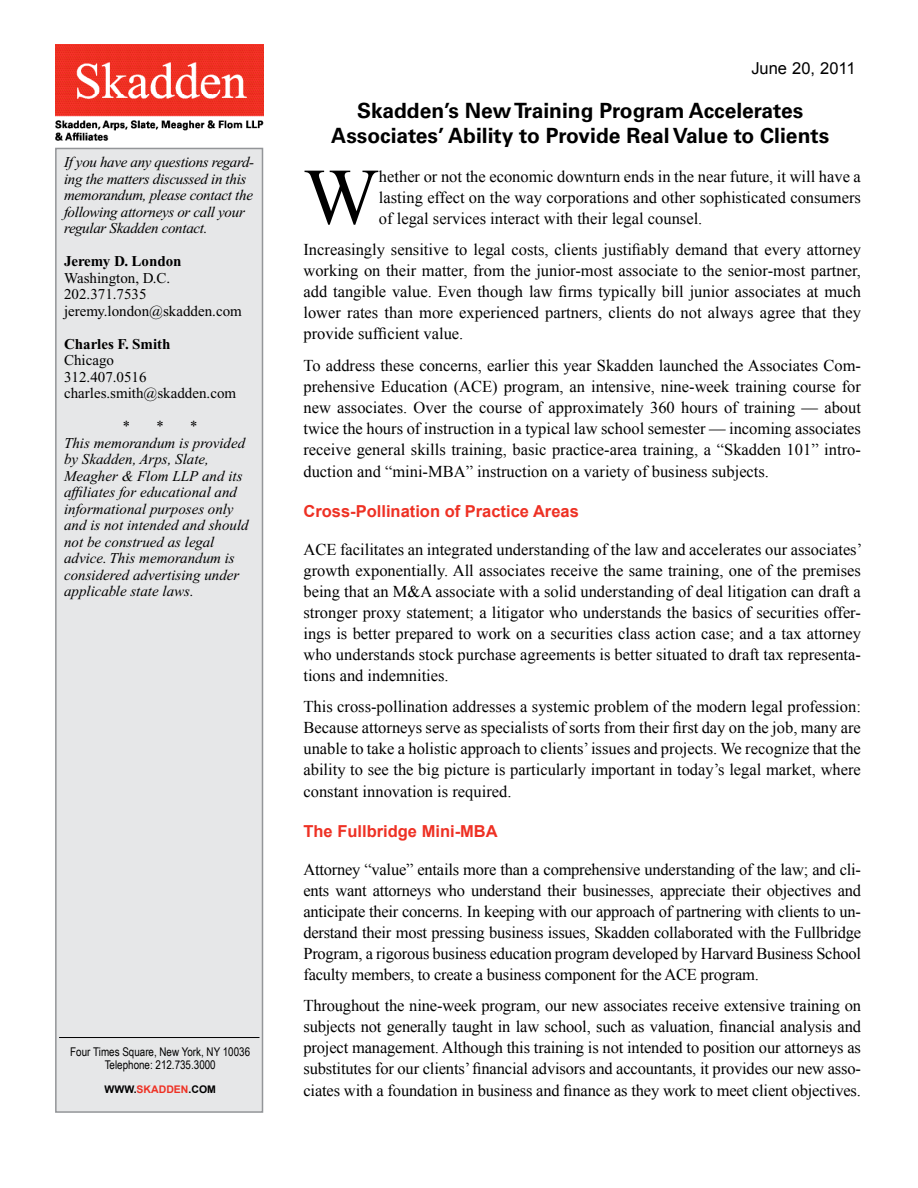
<style>
.page{position:relative;width:918px;height:1188px;background:#fff}
.page>*{position:absolute;margin:0;border:0;box-sizing:border-box;transform-origin:0 0}
.t1{font:79.95px "Times New Roman";color:#000}
.t2{font:700 21px/25.2px "Univers LT Std";color:#000;text-align:center}
.t3{font:16.5px/21px "Times New Roman";color:#000;text-align:justify}
.t4{font:700 16.5px "Arial";color:#ee3124}
.t5{font:16.5px "Arial";color:#000}
.t6{font:italic 15px/16.5px "Times New Roman PS Std";color:#000}
.t7{font:italic 15px/16.5px "Times New Roman PS Std";letter-spacing:-.02em;color:#000}
.t8{font:15px/16.5px "Times New Roman PS Std";color:#000}
.t9{font:700 15px "Times New Roman PS Std";color:#000}
.t10{font:12px/13.5px "Arial Narrow";color:#000;text-align:center}
.t11{font:700 10.5px "Arial";color:#000}
.s1{color:#ee3124}
</style>
<div class="page">
<div style="left:56px;top:148px;width:206px;height:964px;background:#e6e7e8"></div>
<div style="left:55px;top:148px;width:208px;height:965px;border:2px solid #939598"></div>
<img style="left:55px;top:45px;width:208px;height:95px">
<hr style="left:59px;top:1037px;width:200px;height:1px;background:#000">
<p class="t7" style="left:64px;top:154px;width:192px">If you have any questions regard&shy;ing the matters discussed in this memorandum, please contact the following attorneys or call your regular Skadden contact.</p>
<p class="t9" style="left:64px;top:253px;width:119px">Jeremy D. London</p>
<p class="t8" style="left:64px;top:270px;width:179px">Washington, D.C.<br>202.371.7535 jeremy.london@skadden.com</p>
<p class="t9" style="left:64px;top:335px;width:108px">Charles F. Smith</p>
<p class="t8" style="left:64px;top:352px;width:174px">Chicago<br>312.407.0516 charles.smith@skadden.com</p>
<p class="t6" style="left:122px;top:418px;width:43px">* *</p>
<p class="t6" style="left:64px;top:418px;width:186px;text-indent:125px">*<br>This memorandum is provided by Skadden, Arps, Slate,<br>Meagher &amp; Flom LLP and its affiliates for educational and informational purposes only and is not intended and should not be construed as legal advice. This memorandum is considered advertising under applicable state laws.</p>
<p class="t10" style="left:70px;top:1044px;width:181px">Four Times Square, New York, NY 10036<br>Telephone: 212.735.3000</p>
<p class="t11" style="left:105px;top:1083px;width:113px">WWW.<span class="s1">SKADDEN</span>.COM</p>
<p class="t5" style="left:751px;top:57px;width:106px">June 20, 2011</p>
<p class="t2" style="left:331px;top:98px;width:499px">Skadden’s New Training Program Accelerates<br>Associates’ Ability to Provide Real Value to Clients</p>
<h1 class="t1" style="left:303px;top:143px;width:77px">W</h1>
<p class="t3" style="left:379px;top:165px;width:484px">hether or not the economic downturn ends in the near future, it will have a lasting effect on the way corporations and other sophisticated consumers of legal services interact with their legal counsel.</p>
<p class="t3" style="left:303px;top:239px;width:559px">Increasingly sensitive to legal costs, clients justifiably demand that every attorney working on their matter, from the junior-most associate to the senior-most partner, add tangible value. Even though law firms typically bill junior associates at much lower rates than more experienced partners, clients do not always agree that they provide sufficient value.</p>
<p class="t3" style="left:303px;top:355px;width:559px">To address these concerns, earlier this year Skadden launched the Associates Com&shy;prehensive Education (ACE) program, an intensive, nine-week training course for new associates. Over the course of approximately 360 hours of training — about twice the hours of instruction in a typical law school semester — incoming associates receive general skills training, basic practice-area training, a “Skadden 101” intro&shy;duction and “mini-MBA” instruction on a variety of business subjects.</p>
<p class="t4" style="left:303px;top:501px;width:277px">Cross-Pollination of Practice Areas</p>
<p class="t3" style="left:303px;top:538px;width:560px">ACE facilitates an integrated understanding of the law and accelerates our associates’ growth exponentially. All associates receive the same training, one of the premises being that an M&amp;A associate with a solid understanding of deal litigation can draft a stronger proxy statement; a litigator who understands the basics of securities offer&shy;ings is better prepared to work on a securities class action case; and a tax attorney who understands stock purchase agreements is better situated to draft tax representa&shy;tions and indemnities.</p>
<p class="t3" style="left:303px;top:696px;width:559px">This cross-pollination addresses a systemic problem of the modern legal profession:<br>Because attorneys serve as specialists of sorts from their first day on the job, many are unable to take a holistic approach to clients’ issues and projects. We recognize that the ability to see the big picture is particularly important in today’s legal market, where constant innovation is required.</p>
<p class="t4" style="left:303px;top:821px;width:196px">The Fullbridge Mini-MBA</p>
<p class="t3" style="left:303px;top:858px;width:559px">Attorney “value” entails more than a comprehensive understanding of the law; and cli&shy;ents want attorneys who understand their businesses, appreciate their objectives and anticipate their concerns. In keeping with our approach of partnering with clients to un&shy;derstand their most pressing business issues, Skadden collaborated with the Fullbridge Program, a rigorous business education program developed by Harvard Business School faculty members, to create a business component for the ACE program.</p>
<p class="t3" style="left:303px;top:995px;width:559px">Throughout the nine-week program, our new associates receive extensive training on subjects not generally taught in law school, such as valuation, financial analysis and project management. Although this training is not intended to position our attorneys as substitutes for our clients’ financial advisors and accountants, it provides our new asso&shy;ciates with a foundation in business and finance as they work to meet client objectives.</p>
</div>
